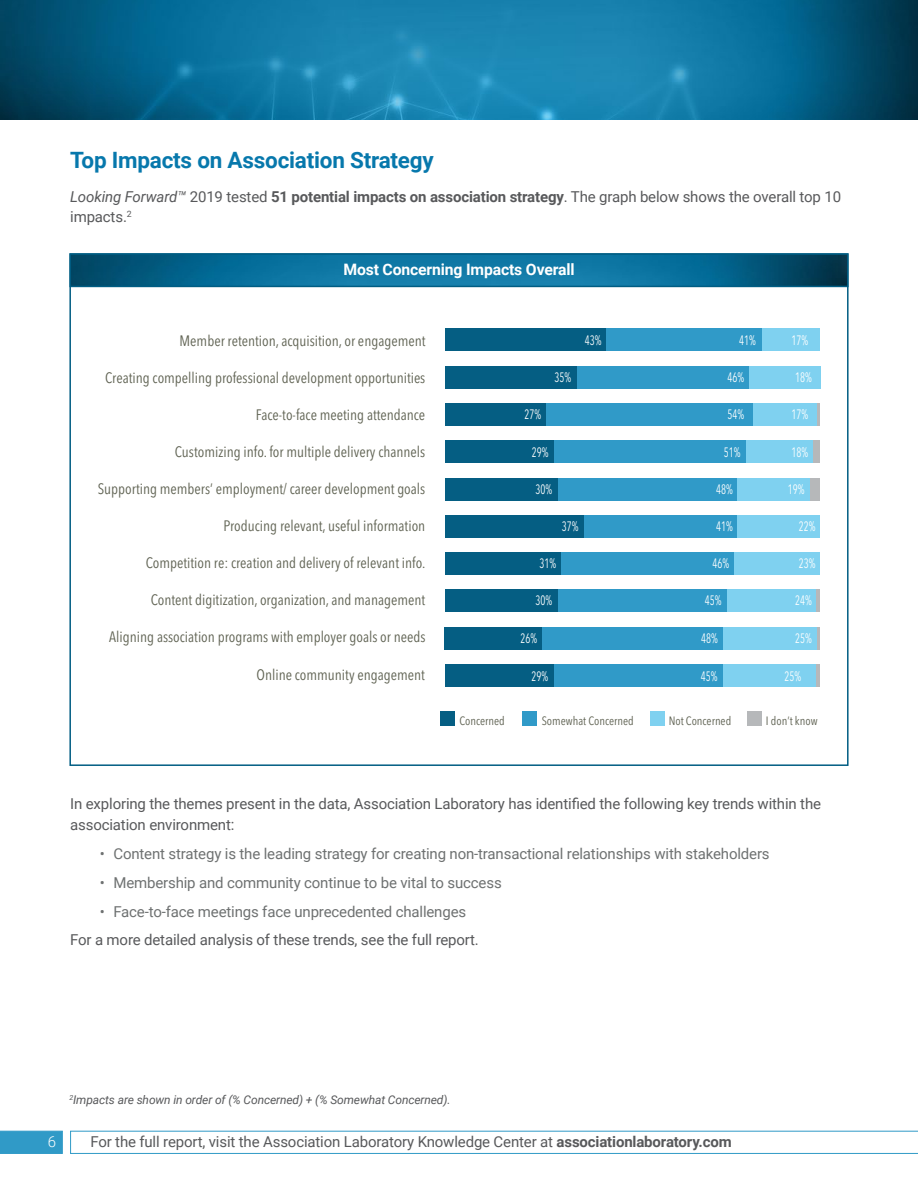
<style>
.page{position:relative;width:918px;height:1188px;background:#fff}
.page>*{position:absolute;margin:0;border:0;box-sizing:border-box;transform-origin:0 0}
.t1{font:700 22.5px "Roboto";letter-spacing:-.01em;color:#0778ac}
.t2{font:700 15.75px "Roboto";letter-spacing:-.01em;color:#fff}
.t3{font:15px "Avenir Next Condensed";color:#5e6151}
.t4{font:15px/20.2px "Roboto";letter-spacing:-.01em;color:#58595b}
.t5{font:15px "Roboto";letter-spacing:-.01em;color:#6e7171}
.t6{font:300 15px "Roboto";color:#fff}
.t7{font:13.5px "Avenir Next Condensed";color:#fff;scale:.79 1}
.t8{font:italic 12px "Roboto";letter-spacing:-.01em;color:#58595b}
.t9{font:12px "Avenir Next Condensed";color:#5e6151}
.s1{font-style:italic}
.s2{font-weight:700}
</style>
<div class="page">
<svg style="left:0;top:1131px;width:63px;height:23px"></svg>
<img style="left:0;top:0;width:918px;height:119px">
<svg style="left:70px;top:1131px;width:848px;height:23px"></svg>
<div style="left:761px;top:328px;width:59px;height:23px;background:#7fd1f0"></div>
<div style="left:606px;top:328px;width:155px;height:23px;background:#309ac8"></div>
<div style="left:445px;top:328px;width:161px;height:23px;background:#055e83"></div>
<div style="left:749px;top:366px;width:71px;height:22px;background:#7fd1f0"></div>
<div style="left:576px;top:366px;width:173px;height:22px;background:#309ac8"></div>
<div style="left:445px;top:366px;width:131px;height:22px;background:#055e83"></div>
<hr style="left:816px;top:403px;width:4px;height:23px;background:#b6b8ba">
<div style="left:753px;top:403px;width:64px;height:23px;background:#7fd1f0"></div>
<div style="left:545px;top:403px;width:208px;height:23px;background:#309ac8"></div>
<div style="left:445px;top:403px;width:100px;height:23px;background:#055e83"></div>
<div style="left:813px;top:441px;width:7px;height:22px;background:#b6b8ba"></div>
<div style="left:745px;top:441px;width:68px;height:22px;background:#7fd1f0"></div>
<div style="left:554px;top:441px;width:191px;height:22px;background:#309ac8"></div>
<div style="left:445px;top:441px;width:109px;height:22px;background:#055e83"></div>
<div style="left:809px;top:478px;width:11px;height:23px;background:#b6b8ba"></div>
<div style="left:737px;top:478px;width:72px;height:23px;background:#7fd1f0"></div>
<div style="left:557px;top:478px;width:180px;height:23px;background:#309ac8"></div>
<div style="left:445px;top:478px;width:112px;height:23px;background:#055e83"></div>
<div style="left:737px;top:515px;width:83px;height:23px;background:#7fd1f0"></div>
<div style="left:583px;top:515px;width:154px;height:23px;background:#309ac8"></div>
<div style="left:445px;top:515px;width:138px;height:23px;background:#055e83"></div>
<div style="left:734px;top:552px;width:86px;height:23px;background:#7fd1f0"></div>
<div style="left:561px;top:552px;width:173px;height:23px;background:#309ac8"></div>
<div style="left:445px;top:552px;width:116px;height:23px;background:#055e83"></div>
<hr style="left:816px;top:590px;width:4px;height:22px;background:#b6b8ba">
<div style="left:727px;top:590px;width:89px;height:22px;background:#7fd1f0"></div>
<div style="left:557px;top:590px;width:170px;height:22px;background:#309ac8"></div>
<div style="left:445px;top:590px;width:112px;height:22px;background:#055e83"></div>
<svg style="left:816px;top:627px;width:4px;height:22px"></svg>
<div style="left:723px;top:627px;width:93px;height:22px;background:#7fd1f0"></div>
<div style="left:542px;top:627px;width:181px;height:22px;background:#309ac8"></div>
<div style="left:445px;top:627px;width:97px;height:22px;background:#055e83"></div>
<hr style="left:816px;top:664px;width:4px;height:23px;background:#b6b8ba">
<div style="left:723px;top:664px;width:93px;height:23px;background:#7fd1f0"></div>
<div style="left:554px;top:664px;width:169px;height:23px;background:#309ac8"></div>
<div style="left:445px;top:664px;width:109px;height:23px;background:#055e83"></div>
<div style="left:440px;top:711px;width:15px;height:15px;background:#055e83"></div>
<div style="left:522px;top:711px;width:15px;height:15px;background:#309ac8"></div>
<div style="left:650px;top:711px;width:15px;height:15px;background:#7fd1f0"></div>
<div style="left:747px;top:711px;width:15px;height:15px;background:#b6b8ba"></div>
<img style="left:72px;top:256px;width:774px;height:28px">
<div style="left:69px;top:253px;width:780px;height:34px;border:2px solid #005d83"></div>
<h1 class="t1" style="left:70px;top:144px;width:365px">Top Impacts on Association Strategy</h1>
<p class="t4" style="left:70px;top:186px;width:772px"><span class="s1">Looking Forward™</span> 2019 tested <span class="s2">51 potential impacts on association strategy</span>. The graph below shows the overall top 10 impacts.<sup>2</sup></p>
<p class="t2" style="left:343px;top:258px;width:233px">Most Concerning Impacts Overall</p>
<p class="t3" style="left:180px;top:328px;width:248px">Member retention, acquisition, or engagement</p>
<p class="t7" style="left:585px;top:329px;width:23px">43%</p>
<p class="t7" style="left:739px;top:329px;width:23px">41%</p>
<p class="t7" style="left:791px;top:329px;width:23px">17%</p>
<p class="t3" style="left:105px;top:365px;width:322px">Creating compelling professional development opportunities</p>
<p class="t7" style="left:554px;top:366px;width:23px">35%</p>
<p class="t7" style="left:727px;top:366px;width:23px">46%</p>
<p class="t7" style="left:795px;top:366px;width:23px">18%</p>
<p class="t3" style="left:256px;top:402px;width:171px">Face-to-face meeting attendance</p>
<p class="t7" style="left:524px;top:403px;width:23px">27%</p>
<p class="t7" style="left:727px;top:403px;width:23px">54%</p>
<p class="t7" style="left:791px;top:403px;width:23px">17%</p>
<p class="t3" style="left:175px;top:439px;width:252px">Customizing info. for multiple delivery channels</p>
<p class="t7" style="left:532px;top:441px;width:23px">29%</p>
<p class="t7" style="left:724px;top:441px;width:23px">51%</p>
<p class="t7" style="left:791px;top:441px;width:23px">18%</p>
<p class="t3" style="left:98px;top:476px;width:329px">Supporting members’ employment/ career development goals</p>
<p class="t7" style="left:536px;top:478px;width:23px">30%</p>
<p class="t7" style="left:716px;top:478px;width:23px">48%</p>
<p class="t7" style="left:788px;top:478px;width:23px">19%</p>
<p class="t3" style="left:224px;top:513px;width:203px">Producing relevant, useful information</p>
<p class="t7" style="left:562px;top:515px;width:23px">37%</p>
<p class="t7" style="left:716px;top:515px;width:23px">41%</p>
<p class="t7" style="left:799px;top:515px;width:23px">22%</p>
<p class="t3" style="left:146px;top:550px;width:281px">Competition re: creation and delivery of relevant info.</p>
<p class="t7" style="left:539px;top:552px;width:23px">31%</p>
<p class="t7" style="left:712px;top:552px;width:23px">46%</p>
<p class="t7" style="left:799px;top:552px;width:23px">23%</p>
<p class="t3" style="left:151px;top:587px;width:276px">Content digitization, organization, and management</p>
<p class="t7" style="left:536px;top:589px;width:23px">30%</p>
<p class="t7" style="left:705px;top:589px;width:23px">45%</p>
<p class="t7" style="left:795px;top:589px;width:23px">24%</p>
<p class="t3" style="left:109px;top:623px;width:318px">Aligning association programs with employer goals or needs</p>
<p class="t7" style="left:521px;top:626px;width:23px">26%</p>
<p class="t7" style="left:701px;top:626px;width:23px">48%</p>
<p class="t7" style="left:795px;top:626px;width:23px">25%</p>
<p class="t3" style="left:256px;top:662px;width:170px">Online community engagement</p>
<p class="t7" style="left:532px;top:665px;width:23px">29%</p>
<p class="t7" style="left:701px;top:665px;width:23px">45%</p>
<p class="t7" style="left:784px;top:665px;width:23px">25%</p>
<p class="t9" style="left:459px;top:710px;width:47px">Concerned</p>
<p class="t9" style="left:542px;top:710px;width:94px">Somewhat Concerned</p>
<p class="t9" style="left:669px;top:710px;width:64px">Not Concerned</p>
<p class="t9" style="left:766px;top:710px;width:53px">I don’t know</p>
<p class="t4" style="left:70px;top:793px;width:752px">In exploring the themes present in the data, Association Laboratory has identified the following key trends within the association environment:</p>
<p class="t5" style="left:100px;top:843px;width:671px">• Content strategy is the leading strategy for creating non-transactional relationships with stakeholders</p>
<p class="t5" style="left:100px;top:872px;width:403px">• Membership and community continue to be vital to success</p>
<p class="t5" style="left:100px;top:901px;width:368px">• Face-to-face meetings face unprecedented challenges</p>
<p class="t4" style="left:70px;top:929px;width:410px">For a more detailed analysis of these trends, see the full report.</p>
<p class="t8" style="left:69px;top:1092px;width:383px"><sup>2</sup>Impacts are shown in order of (% Concerned) + (% Somewhat Concerned).</p>
<p class="t6" style="left:48px;top:1131px;width:10px">6</p>
<p class="t4" style="left:90px;top:1131px;width:643px">For the full report, visit the Association Laboratory Knowledge Center at <span class="s2">associationlaboratory.com</span></p>
</div>
